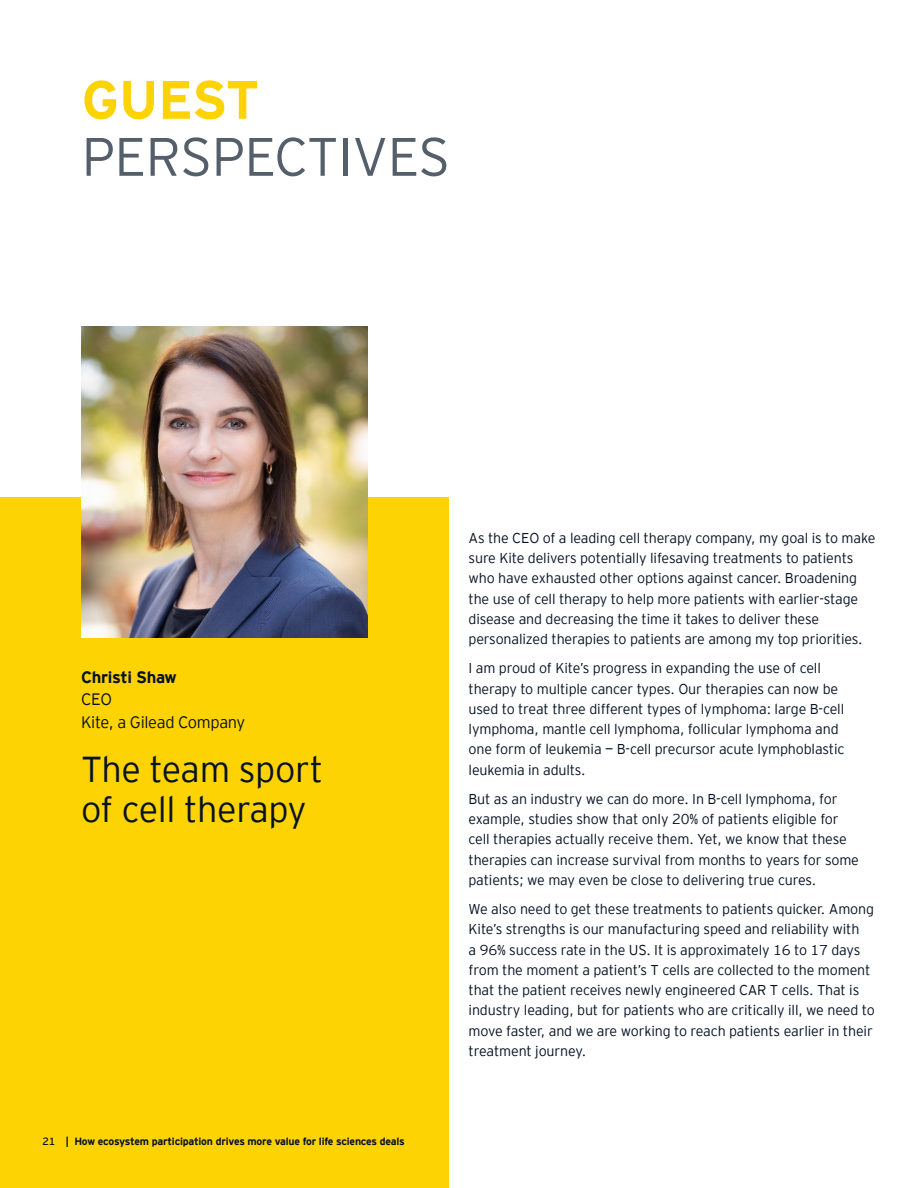
<style>
.page{position:relative;width:918px;height:1188px;background:#fff}
.page>*{position:absolute;margin:0;border:0;box-sizing:border-box;transform-origin:0 0}
.t1{font:300 54px "EY Interstate";letter-spacing:-.01em;color:#545f6b}
.t2{font:700 54px "EY Interstate";letter-spacing:-.02em;color:#fed304}
.Headline{font:300 36px/40.5px "EY Interstate";letter-spacing:-.01em;color:#071224}
.Body_copy_headline{font:300 16.5px "EY Interstate";letter-spacing:-.02em;color:#071224}
.Body_copy_headline-2{font:700 16.5px "EY Interstate";letter-spacing:-.02em;color:#071224}
.Body_copy{font:300 14.25px/20.2px "EY Interstate";letter-spacing:-.01em;color:#071224}
.t3{font:700 10.5px "EY Interstate";letter-spacing:-.02em;color:#071224}
.s1{font-weight:400}
</style>
<div class="page">
<div style="left:0;top:497px;width:449px;height:691px;background:#fed304"></div>
<img style="left:82px;top:327px;width:286px;height:310px">
<h1 class="t2" style="left:82px;top:61px;width:180px">GUEST</h1>
<h1 class="t1" style="left:82px;top:118px;width:370px">PERSPECTIVES</h1>
<p class="Body_copy_headline-2" style="left:81px;top:665px;width:97px">Christi Shaw</p>
<p class="Body_copy_headline" style="left:81px;top:688px;width:33px">CEO</p>
<p class="Body_copy_headline" style="left:81px;top:710px;width:166px">Kite, a Gilead Company</p>
<p class="Headline" style="left:81px;top:747px;width:244px">The team sport of cell therapy</p>
<p class="t3" style="left:43px;top:1133px;width:364px"><span class="s1">21</span> | How ecosystem participation drives more value for life sciences deals</p>
<p class="Body_copy" style="left:469px;top:527px;width:408px">As the CEO of a leading cell therapy company, my goal is to make sure Kite delivers potentially lifesaving treatments to patients who have exhausted other options against cancer. Broadening the use of cell therapy to help more patients with earlier‑stage disease and decreasing the time it takes to deliver these personalized therapies to patients are among my top priorities.</p>
<p class="Body_copy" style="left:469px;top:657px;width:378px">I am proud of Kite’s progress in expanding the use of cell therapy to multiple cancer types. Our therapies can now be used to treat three different types of lymphoma: large B-cell lymphoma, mantle cell lymphoma, follicular lymphoma and one form of leukemia — B-cell precursor acute lymphoblastic leukemia in adults.</p>
<p class="Body_copy" style="left:469px;top:788px;width:392px">But as an industry we can do more. In B-cell lymphoma, for example, studies show that only 20% of patients eligible for cell therapies actually receive them. Yet, we know that these therapies can increase survival from months to years for some patients; we may even be close to delivering true cures.</p>
<p class="Body_copy" style="left:469px;top:898px;width:408px">We also need to get these treatments to patients quicker. Among Kite’s strengths is our manufacturing speed and reliability with<br>a 96% success rate in the US. It is approximately 16 to 17 days from the moment a patient’s T cells are collected to the moment that the patient receives newly engineered CAR T cells. That is industry leading, but for patients who are critically ill, we need to move faster, and we are working to reach patients earlier in their treatment journey.</p>
</div>
